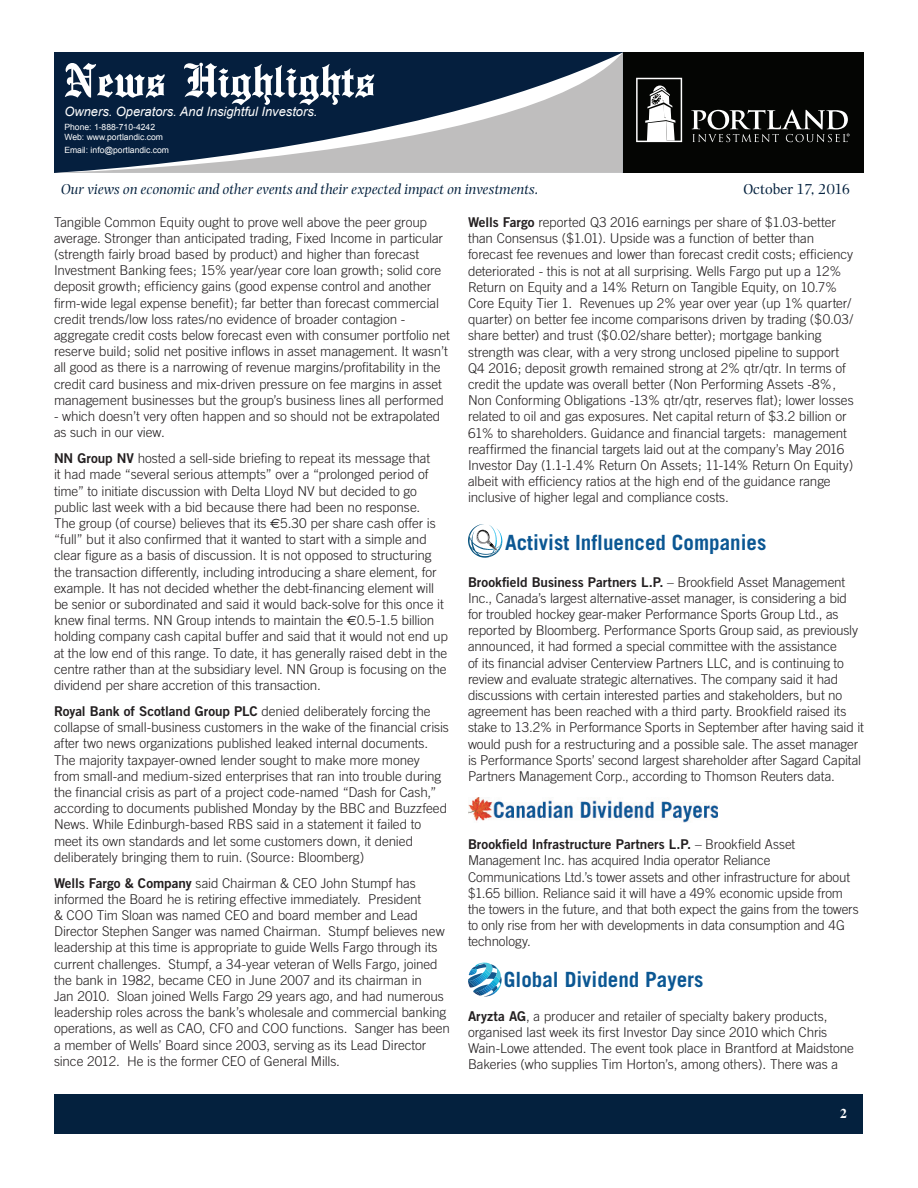
<style>
.page{position:relative;width:918px;height:1188px;background:#fff}
.page>*{position:absolute;margin:0;border:0;box-sizing:border-box;transform-origin:0 0}
.t1{font:500 51px "English Towne";color:#fff}
.t2{font:700 21px "Trade Gothic";color:#0b5793}
.t3{font:italic 15px "Photina";color:#04213e}
.t4{font:15px "Photina";color:#04213e}
.Article_-_Body{font:300 13.5px/16.2px "Trade Gothic";letter-spacing:-.01em;color:#231f20}
.t5{font:700 13.5px "Times";color:#fff}
.t6{font:italic 12.9px "Arial";color:#fff}
.t7{font:8.55px/10.4px "Arial";color:#fff}
.s1{font-family:"Trade Gothic Bold Two";font-weight:400}
.s2{font-family:"Euro Sans";font-weight:400}
</style>
<div class="page">
<div style="left:606px;top:52px;width:258px;height:121px;background:#040503"></div>
<div style="left:55px;top:1094px;width:808px;height:39px;background:#04213e"></div>
<svg style="left:54px;top:53px;width:569px;height:120px;background:#4d5d71"></svg>
<svg style="left:636px;top:78px;width:46px;height:64px"></svg>
<svg style="left:691px;top:110px;width:159px;height:32px"></svg>
<svg style="left:468px;top:524px;width:35px;height:34px"></svg>
<img style="left:468px;top:797px;width:250px;height:25px">
<svg style="left:468px;top:963px;width:34px;height:33px"></svg>
<h1 class="t1" style="left:64px;top:51px;width:312px">News Highlights</h1>
<p class="t6" style="left:64px;top:103px;width:255px">Owners. Operators. And Insightful Investors.</p>
<p class="t7" style="left:64px;top:122px;width:100px">Phone: 1-888-710-4242<br>Web: www.portlandic.com</p>
<p class="t7" style="left:64px;top:145px;width:106px">Email: info@portlandic.com</p>
<p class="t3" style="left:61px;top:181px;width:479px">Our views on economic and other events and their expected impact on investments.</p>
<p class="t4" style="left:743px;top:180px;width:108px">October 17, 2016</p>
<p class="Article_-_Body" style="left:54px;top:214px;width:398px">Tangible Common Equity ought to prove well above the peer group average. Stronger than anticipated trading, Fixed Income in particular (strength fairly broad based by product) and higher than forecast Investment Banking fees; 15% year/year core loan growth; solid core deposit growth; efficiency gains (good expense control and another firm-wide legal expense benefit); far better than forecast commercial credit trends/low loss rates/no evidence of broader contagion - aggregate credit costs below forecast even with consumer portfolio net reserve build; solid net positive inflows in asset management. It wasn’t all good as there is a narrowing of revenue margins/profitability in the credit card business and mix-driven pressure on fee margins in asset management businesses but the group’s business lines all performed</p>
<p class="Article_-_Body" style="left:54px;top:408px;width:388px">- which doesn’t very often happen and so should not be extrapolated as such in our view.</p>
<p class="Article_-_Body" style="left:54px;top:450px;width:395px"><span class="s1">NN Group NV</span> hosted a sell-side briefing to repeat its message that<br>it had made “several serious attempts” over a “prolonged period of time” to initiate discussion with Delta Lloyd NV but decided to go public last week with a bid because there had been no response.<br>The group (of course) believes that its <span class="s2">€</span>5.30 per share cash offer is “full” but it also confirmed that it wanted to start with a simple and clear figure as a basis of discussion. It is not opposed to structuring the transaction differently, including introducing a share element, for example. It has not decided whether the debt-financing element will be senior or subordinated and said it would back-solve for this once it knew final terms. NN Group intends to maintain the <span class="s2">€</span>0.5-1.5 billion holding company cash capital buffer and said that it would not end up at the low end of this range. To date, it has generally raised debt in the centre rather than at the subsidiary level. NN Group is focusing on the dividend per share accretion of this transaction.</p>
<p class="Article_-_Body" style="left:54px;top:703px;width:396px"><span class="s1">Royal Bank of Scotland Group PLC</span> denied deliberately forcing the collapse of small-business customers in the wake of the financial crisis after two news organizations published leaked internal documents.<br>The majority taxpayer-owned lender sought to make more money from small-and medium-sized enterprises that ran into trouble during the financial crisis as part of a project code-named “Dash for Cash,” according to documents published Monday by the BBC and Buzzfeed News. While Edinburgh-based RBS said in a statement it failed to meet its own standards and let some customers down, it denied deliberately bringing them to ruin. (Source: Bloomberg)</p>
<p class="Article_-_Body" style="left:54px;top:875px;width:397px"><span class="s1">Wells Fargo &amp; Company</span> said Chairman &amp; CEO John Stumpf has informed the Board he is retiring effective immediately. President<br>&amp; COO Tim Sloan was named CEO and board member and Lead Director Stephen Sanger was named Chairman. Stumpf believes new leadership at this time is appropriate to guide Wells Fargo through its current challenges. Stumpf, a 34-year veteran of Wells Fargo, joined the bank in 1982, became CEO in June 2007 and its chairman in<br>Jan 2010. Sloan joined Wells Fargo 29 years ago, and had numerous leadership roles across the bank’s wholesale and commercial banking operations, as well as CAO, CFO and COO functions. Sanger has been a member of Wells’ Board since 2003, serving as its Lead Director since 2012. He is the former CEO of General Mills.</p>
<p class="Article_-_Body" style="left:468px;top:214px;width:387px"><span class="s1">Wells Fargo</span> reported Q3 2016 earnings per share of $1.03-better than Consensus ($1.01). Upside was a function of better than forecast fee revenues and lower than forecast credit costs; efficiency deteriorated - this is not at all surprising. Wells Fargo put up a 12% Return on Equity and a 14% Return on Tangible Equity, on 10.7% Core Equity Tier 1. Revenues up 2% year over year (up 1% quarter/ quarter) on better fee income comparisons driven by trading ($0.03/ share better) and trust ($0.02/share better); mortgage banking strength was clear, with a very strong unclosed pipeline to support Q4 2016; deposit growth remained strong at 2% qtr/qtr. In terms of credit the update was overall better (Non Performing Assets -8%, Non Conforming Obligations -13% qtr/qtr, reserves flat); lower losses related to oil and gas exposures. Net capital return of $3.2 billion or 61% to shareholders. Guidance and financial targets: management reaffirmed the financial targets laid out at the company’s May 2016<br>Investor Day (1.1-1.4% Return On Assets; 11-14% Return On Equity) albeit with efficiency ratios at the high end of the guidance range inclusive of higher legal and compliance costs.</p>
<p class="t2" style="left:505px;top:529px;width:263px">Activist Influenced Companies</p>
<p class="Article_-_Body" style="left:468px;top:574px;width:398px"><span class="s1">Brookfield Business Partners L.P.</span> – Brookfield Asset Management Inc., Canada’s largest alternative-asset manager, is considering a bid for troubled hockey gear-maker Performance Sports Group Ltd., as reported by Bloomberg. Performance Sports Group said, as previously announced, it had formed a special committee with the assistance<br>of its financial adviser Centerview Partners LLC, and is continuing to review and evaluate strategic alternatives. The company said it had discussions with certain interested parties and stakeholders, but no agreement has been reached with a third party. Brookfield raised its stake to 13.2% in Performance Sports in September after having said it would push for a restructuring and a possible sale. The asset manager is Performance Sports’ second largest shareholder after Sagard Capital Partners Management Corp., according to Thomson Reuters data.</p>
<p class="Article_-_Body" style="left:468px;top:836px;width:392px"><span class="s1">Brookfield Infrastructure Partners L.P.</span> – Brookfield Asset Management Inc. has acquired India operator Reliance Communications Ltd.’s tower assets and other infrastructure for about $1.65 billion. Reliance said it will have a 49% economic upside from the towers in the future, and that both expect the gains from the towers to only rise from her with developments in data consumption and 4G technology.</p>
<p class="t2" style="left:504px;top:967px;width:201px">Global Dividend Payers</p>
<p class="Article_-_Body" style="left:468px;top:1008px;width:388px"><span class="s1">Aryzta AG</span>, a producer and retailer of specialty bakery products, organised last week its first Investor Day since 2010 which Chris Wain-Lowe attended. The event took place in Brantford at Maidstone Bakeries (who supplies Tim Horton’s, among others). There was a</p>
<p class="t5" style="left:840px;top:1100px;width:8px">2</p>
</div>
